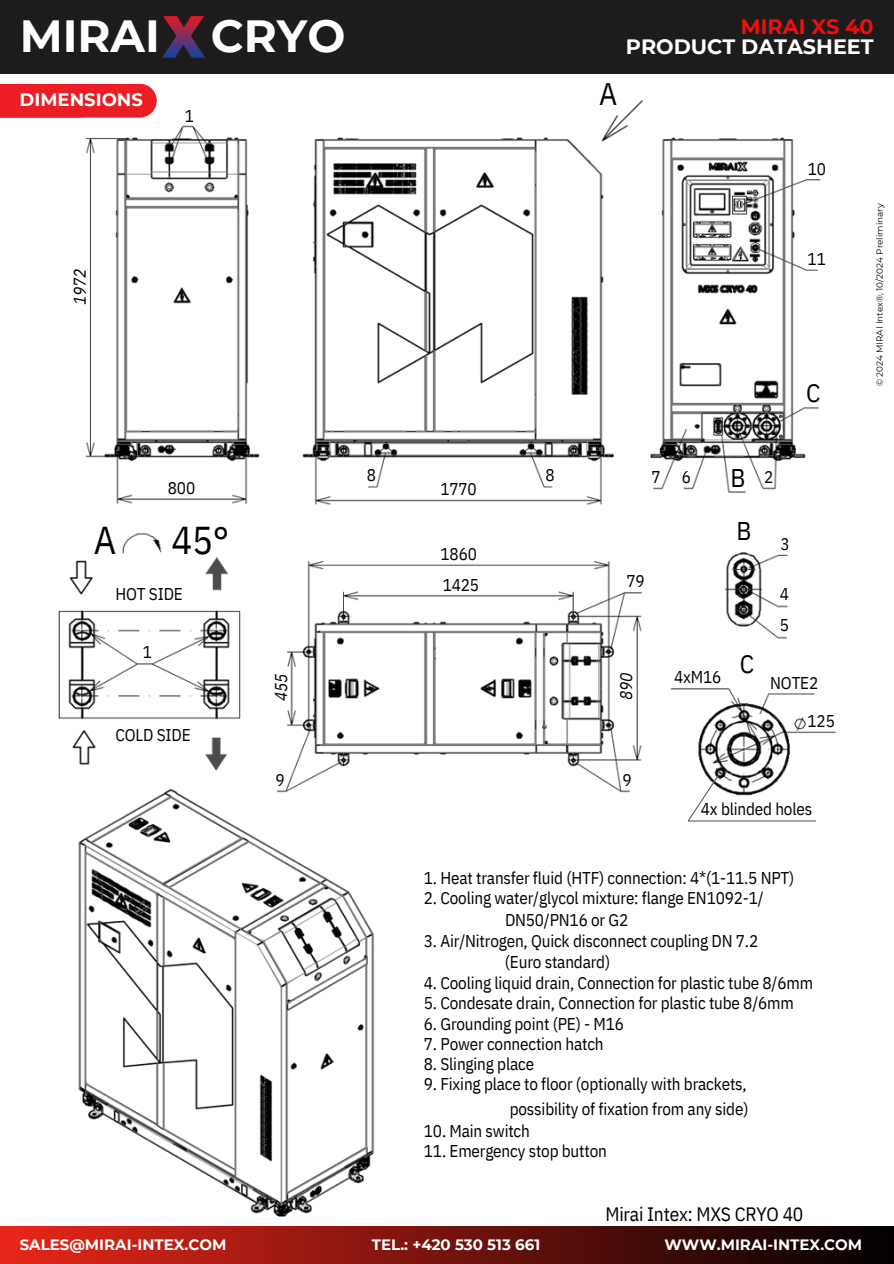
<style>
.page{position:relative;width:894px;height:1264px;background:#fff}
.page>*{position:absolute;margin:0;border:0;box-sizing:border-box;transform-origin:0 0}
.t1{font:700 45px "Montserrat";color:#fff}
.t2{font:38.7px "IBM Plex Sans Cond";color:#000}
.t3{font:31.2px "IBM Plex Sans Cond";color:#000}
.t4{font:25.5px "IBM Plex Sans Cond";color:#000}
.t5{font:700 20.7px/20.2px "Montserrat";color:#fff;text-align:right}
.t6{font:19.35px "IBM Plex Sans Cond";letter-spacing:-.01em;color:#000}
.t7{font:700 18px "Montserrat";color:#fff}
.t8{font:17.1px/30.9px "IBM Plex Sans Cond";letter-spacing:-.01em;color:#000}
.t9{font:italic 17.1px "IBM Plex Sans Cond";letter-spacing:-.01em;color:#000}
.t10{font:700 15px "Montserrat";color:#fff}
.t11{font:8.85px "Montserrat";color:#000}
.s1{color:#f20e0e}
</style>
<div class="page">
<div style="left:0;top:84px;width:157px;height:34px;background:#ec1d24"></div>
<div style="left:0;top:1226px;width:893px;height:37px;background:linear-gradient(to right,#e9261a,#020000)"></div>
<div style="left:0;top:0;width:893px;height:74px;background:#1c1c1c"></div>
<img style="left:162px;top:16px;width:43px;height:42px">
<img style="left:51px;top:92px;width:785px;height:1125px">
<svg style="left:686px;top:773px;width:33px;height:49px"></svg>
<hr style="left:688px;top:820px;width:127px;height:1px;background:#616161">
<h5 class="t1" style="left:20px;top:9px;width:327px">MIRAI CRYO</h5>
<p class="t5" style="left:625px;top:16px;width:249px"><span class="s1">MIRAI XS 40<br></span>PRODUCT DATASHEET</p>
<h1 class="t7" style="left:20px;top:89px;width:125px">DIMENSIONS</h1>
<p class="t8" style="left:185px;top:100px;width:11px">1</p>
<p class="t9" style="left:68px;top:305px;width:38px;rotate:-90deg">1972</p>
<p class="t3" style="left:599px;top:73px;width:20px">A</p>
<p class="t8" style="left:807px;top:153px;width:20px">10</p>
<p class="t8" style="left:807px;top:243px;width:20px">11</p>
<h2 class="t4" style="left:805px;top:376px;width:16px">C</h2>
<p class="t11" style="left:873px;top:386px;width:184px;rotate:-90deg">© 2024 MIRAI Intex®, 10/2024 Preliminary</p>
<p class="t8" style="left:168px;top:472px;width:29px">800</p>
<h4 class="t2" style="left:94px;top:514px;width:24px">A</h4>
<p class="t2" style="left:171px;top:514px;width:59px">45°</p>
<p class="t8" style="left:115px;top:578px;width:69px">HOT SIDE</p>
<p class="t8" style="left:143px;top:636px;width:11px">1</p>
<h6 class="t8" style="left:115px;top:719px;width:77px">COLD SIDE</h6>
<h6 class="t8" style="left:366px;top:459px;width:11px">8</h6>
<p class="t8" style="left:440px;top:473px;width:38px">1770</p>
<p class="t8" style="left:440px;top:538px;width:38px">1860</p>
<p class="t8" style="left:442px;top:569px;width:38px">1425</p>
<p class="t8" style="left:545px;top:459px;width:11px">8</p>
<p class="t8" style="left:651px;top:461px;width:11px">7</p>
<p class="t8" style="left:681px;top:461px;width:11px">6</p>
<p class="t8" style="left:626px;top:565px;width:20px">79</p>
<p class="t9" style="left:269px;top:701px;width:29px;rotate:-90deg">455</p>
<p class="t9" style="left:614px;top:700px;width:29px;rotate:-90deg">890</p>
<p class="t8" style="left:674px;top:661px;width:49px">4xM16</p>
<p class="t4" style="left:730px;top:460px;width:17px">B</p>
<p class="t4" style="left:736px;top:514px;width:17px">B</p>
<p class="t4" style="left:739px;top:647px;width:16px">C</p>
<p class="t8" style="left:764px;top:461px;width:11px">2</p>
<p class="t8" style="left:780px;top:528px;width:11px">3</p>
<p class="t8" style="left:779px;top:578px;width:11px">4<br>5</p>
<p class="t8" style="left:770px;top:666px;width:49px">NOTE2</p>
<p class="t8" style="left:807px;top:705px;width:29px">125</p>
<p class="t8" style="left:275px;top:763px;width:11px">9</p>
<p class="t8" style="left:622px;top:763px;width:11px">9</p>
<p class="t8" style="left:700px;top:793px;width:113px">4x blinded holes</p>
<p class="t8" style="left:424px;top:861px;width:372px">1. Heat transfer fluid (HTF) connection: 4*(1-11.5 NPT)</p>
<p class="t8" style="left:424px;top:882px;width:341px">2. Cooling water/glycol mixture: flange EN1092-1/</p>
<h6 class="t8" style="left:505px;top:904px;width:125px">DN50/PN16 or G2</h6>
<p class="t8" style="left:424px;top:925px;width:336px">3. Air/Nitrogen, Quick disconnect coupling DN 7.2</p>
<p class="t8" style="left:505px;top:946px;width:107px">(Euro standard)</p>
<p class="t8" style="left:424px;top:967px;width:390px">4. Cooling liquid drain, Connection for plastic tube 8/6mm</p>
<p class="t8" style="left:424px;top:987px;width:371px">5. Condesate drain, Connection for plastic tube 8/6mm</p>
<p class="t8" style="left:424px;top:1007px;width:201px">6. Grounding point (PE) - M16</p>
<p class="t8" style="left:424px;top:1027px;width:181px">7. Power connection hatch</p>
<p class="t8" style="left:424px;top:1048px;width:112px">8. Slinging place</p>
<p class="t8" style="left:424px;top:1068px;width:324px">9. Fixing place to floor (optionally with brackets,</p>
<p class="t8" style="left:509px;top:1093px;width:240px">possibility of fixation from any side)</p>
<p class="t8" style="left:424px;top:1114px;width:107px">10. Main switch</p>
<p class="t8" style="left:424px;top:1134px;width:184px">11. Emergency stop button</p>
<p class="t6" style="left:605px;top:1200px;width:199px">Mirai Intex: MXS CRYO 40</p>
<p class="t10" style="left:20px;top:1235px;width:208px">SALES@MIRAI-INTEX.COM</p>
<h3 class="t10" style="left:372px;top:1235px;width:170px">TEL.: +420 530 513 661</h3>
<p class="t10" style="left:664px;top:1235px;width:199px">WWW.MIRAI-INTEX.COM</p>
</div>
